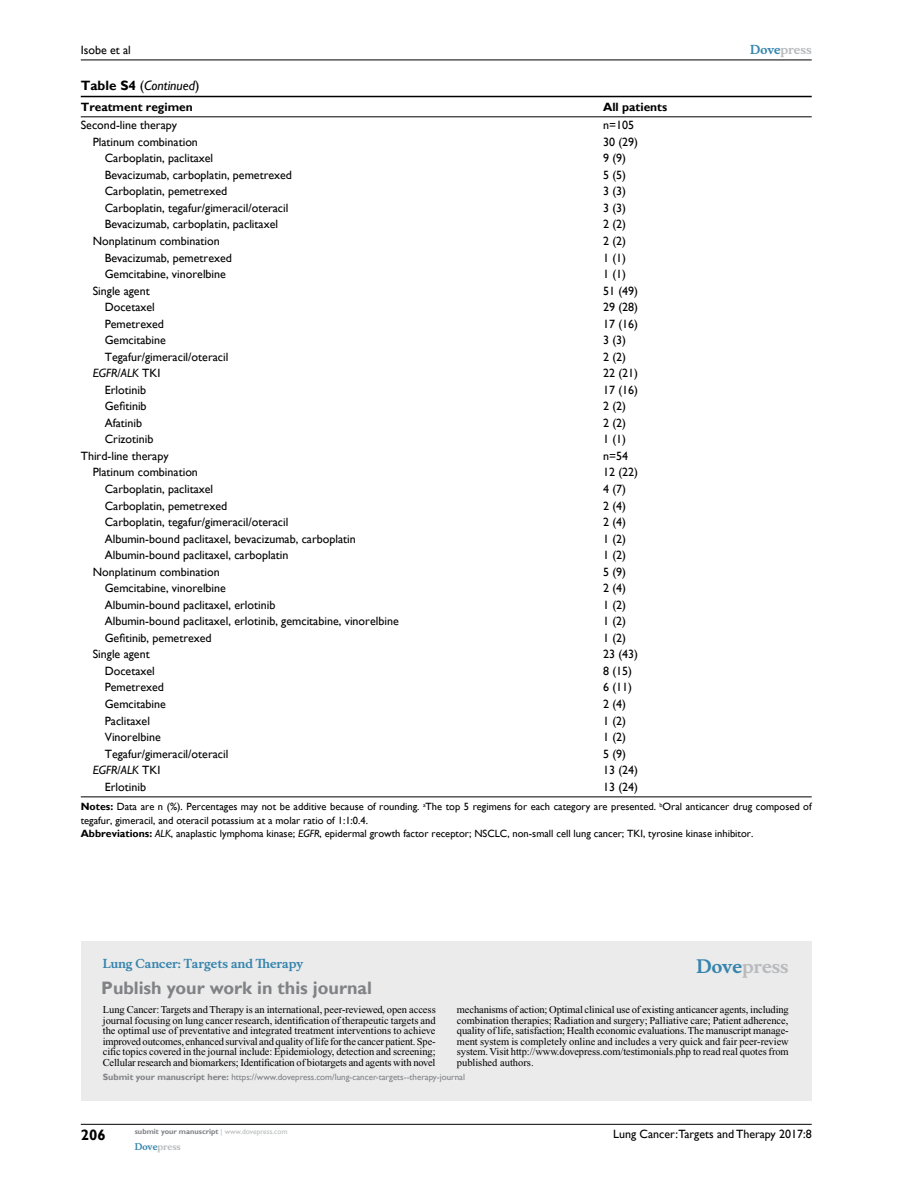
<style>
.page{position:relative;width:918px;height:1188px;background:#fff}
.page>*{position:absolute;margin:0;border:0;box-sizing:border-box;transform-origin:0 0}
.t1{font:700 18px "Gill Sans";color:#808285}
.t2{font:700 18px "Musee";color:#b8babc}
.t3{font:700 15px "Gill Sans";color:#000}
.t4{font:italic 13.5px "Gill Sans";color:#000}
.t5{font:12px "Gill Sans";color:#000}
.t6{font:700 12px "Musee";color:#3785ad}
.t7{font:700 12px "Gill Sans";color:#000}
.t8{font:italic 12px "Gill Sans";color:#000}
.t9{font:700 12px "Musee";color:#b8babc}
.t10{font:10.5px/10.5px "Times New Roman";letter-spacing:-.01em;color:#000;text-align:justify}
.t11{font:10.5px/13.5px "Gill Sans";color:#000}
.t12{font:9px "Gill Sans";color:#808285}
.t13{font:700 9px "Musee";color:#b8babc}
.t14{font:700 7.5px "Gill Sans";color:#808285}
.s1{font-weight:700;font-style:normal}
.s2{font-style:normal}
.s3{color:#3785ad}
.s4{font-weight:700}
.s5{font-style:italic}
.s6{font-weight:400;color:#b8babc}
</style>
<div class="page">
<div style="left:81px;top:941px;width:731px;height:160px;background:#ebebec"></div>
<hr style="left:81px;top:1124px;width:731px;height:1px;background:#000">
<hr style="left:81px;top:60px;width:731px;height:1px;background:#000">
<hr style="left:81px;top:796px;width:522px;height:1px;background:#000">
<hr style="left:603px;top:796px;width:209px;height:1px;background:#000">
<hr style="left:81px;top:96px;width:522px;height:1px;background:#000">
<hr style="left:603px;top:96px;width:209px;height:1px;background:#000">
<hr style="left:81px;top:116px;width:522px;height:1px;background:#000">
<hr style="left:603px;top:116px;width:209px;height:1px;background:#000">
<p class="t5" style="left:81px;top:43px;width:52px">Isobe et al</p>
<p class="t4" style="left:81px;top:78px;width:120px"><span class="s1">Table S4</span> <span class="s2">(</span>Continued<span class="s2">)</span></p>
<p class="t9" style="left:750px;top:43px;width:63px"><span class="s3">Dove</span>press</p>
<p class="t7" style="left:81px;top:100px;width:114px">Treatment regimen</p>
<p class="t7" style="left:603px;top:100px;width:66px">All patients</p>
<p class="t5" style="left:81px;top:118px;width:98px">Second-line therapy</p>
<p class="t5" style="left:603px;top:118px;width:33px">n=105</p>
<p class="t5" style="left:93px;top:135px;width:107px">Platinum combination</p>
<p class="t5" style="left:603px;top:135px;width:37px">30 (29)</p>
<p class="t5" style="left:105px;top:151px;width:110px">Carboplatin, paclitaxel</p>
<p class="t5" style="left:603px;top:151px;width:25px">9 (9)</p>
<p class="t5" style="left:105px;top:168px;width:189px">Bevacizumab, carboplatin, pemetrexed</p>
<p class="t5" style="left:603px;top:168px;width:25px">5 (5)</p>
<p class="t5" style="left:105px;top:184px;width:124px">Carboplatin, pemetrexed</p>
<p class="t5" style="left:603px;top:184px;width:25px">3 (3)</p>
<p class="t5" style="left:105px;top:201px;width:185px">Carboplatin, tegafur/gimeracil/oteracil</p>
<p class="t5" style="left:603px;top:201px;width:25px">3 (3)</p>
<p class="t5" style="left:105px;top:217px;width:175px">Bevacizumab, carboplatin, paclitaxel</p>
<p class="t5" style="left:603px;top:217px;width:25px">2 (2)</p>
<p class="t5" style="left:93px;top:234px;width:129px">Nonplatinum combination</p>
<p class="t5" style="left:603px;top:234px;width:25px">2 (2)</p>
<p class="t5" style="left:105px;top:251px;width:129px">Bevacizumab, pemetrexed</p>
<p class="t5" style="left:603px;top:251px;width:25px">1 (1)</p>
<p class="t5" style="left:105px;top:267px;width:123px">Gemcitabine, vinorelbine</p>
<p class="t5" style="left:603px;top:267px;width:25px">1 (1)</p>
<p class="t5" style="left:93px;top:284px;width:58px">Single agent</p>
<p class="t5" style="left:603px;top:284px;width:37px">51 (49)</p>
<p class="t5" style="left:105px;top:300px;width:52px">Docetaxel</p>
<p class="t5" style="left:603px;top:300px;width:37px">29 (28)</p>
<p class="t5" style="left:105px;top:317px;width:61px">Pemetrexed</p>
<p class="t5" style="left:603px;top:317px;width:37px">17 (16)</p>
<p class="t5" style="left:105px;top:333px;width:63px">Gemcitabine</p>
<p class="t5" style="left:603px;top:333px;width:25px">3 (3)</p>
<p class="t5" style="left:105px;top:350px;width:125px">Tegafur/gimeracil/oteracil</p>
<p class="t5" style="left:603px;top:350px;width:25px">2 (2)</p>
<p class="t8" style="left:93px;top:366px;width:69px">EGFR<span class="s2">/</span>ALK <span class="s2">TKI</span></p>
<p class="t5" style="left:603px;top:366px;width:37px">22 (21)</p>
<p class="t5" style="left:105px;top:383px;width:43px">Erlotinib</p>
<p class="t5" style="left:603px;top:383px;width:37px">17 (16)</p>
<p class="t5" style="left:105px;top:399px;width:43px">Gefitinib</p>
<p class="t5" style="left:603px;top:399px;width:25px">2 (2)</p>
<p class="t5" style="left:105px;top:416px;width:39px">Afatinib</p>
<p class="t5" style="left:603px;top:416px;width:25px">2 (2)</p>
<p class="t5" style="left:105px;top:432px;width:50px">Crizotinib</p>
<p class="t5" style="left:603px;top:432px;width:25px">1 (1)</p>
<p class="t5" style="left:81px;top:449px;width:89px">Third-line therapy</p>
<p class="t5" style="left:603px;top:449px;width:27px">n=54</p>
<p class="t5" style="left:93px;top:465px;width:107px">Platinum combination</p>
<p class="t5" style="left:603px;top:465px;width:37px">12 (22)</p>
<p class="t5" style="left:105px;top:482px;width:110px">Carboplatin, paclitaxel</p>
<p class="t5" style="left:603px;top:482px;width:25px">4 (7)</p>
<p class="t5" style="left:105px;top:499px;width:124px">Carboplatin, pemetrexed</p>
<p class="t5" style="left:603px;top:499px;width:25px">2 (4)</p>
<p class="t5" style="left:105px;top:515px;width:185px">Carboplatin, tegafur/gimeracil/oteracil</p>
<p class="t5" style="left:603px;top:515px;width:25px">2 (4)</p>
<p class="t5" style="left:105px;top:532px;width:253px">Albumin-bound paclitaxel, bevacizumab, carboplatin</p>
<p class="t5" style="left:603px;top:532px;width:25px">1 (2)</p>
<p class="t5" style="left:105px;top:548px;width:185px">Albumin-bound paclitaxel, carboplatin</p>
<p class="t5" style="left:603px;top:548px;width:25px">1 (2)</p>
<p class="t5" style="left:93px;top:565px;width:129px">Nonplatinum combination</p>
<p class="t5" style="left:603px;top:565px;width:25px">5 (9)</p>
<p class="t5" style="left:105px;top:581px;width:123px">Gemcitabine, vinorelbine</p>
<p class="t5" style="left:603px;top:581px;width:25px">2 (4)</p>
<p class="t5" style="left:105px;top:598px;width:172px">Albumin-bound paclitaxel, erlotinib</p>
<p class="t5" style="left:603px;top:598px;width:25px">1 (2)</p>
<p class="t5" style="left:105px;top:614px;width:296px">Albumin-bound paclitaxel, erlotinib, gemcitabine, vinorelbine</p>
<p class="t5" style="left:603px;top:614px;width:25px">1 (2)</p>
<p class="t5" style="left:105px;top:631px;width:108px">Gefitinib, pemetrexed</p>
<p class="t5" style="left:603px;top:631px;width:25px">1 (2)</p>
<p class="t5" style="left:93px;top:647px;width:58px">Single agent</p>
<p class="t5" style="left:603px;top:647px;width:37px">23 (43)</p>
<p class="t5" style="left:105px;top:664px;width:52px">Docetaxel</p>
<p class="t5" style="left:603px;top:664px;width:31px">8 (15)</p>
<p class="t5" style="left:105px;top:680px;width:61px">Pemetrexed</p>
<p class="t5" style="left:603px;top:680px;width:31px">6 (11)</p>
<p class="t5" style="left:105px;top:697px;width:63px">Gemcitabine</p>
<p class="t5" style="left:603px;top:697px;width:25px">2 (4)</p>
<p class="t5" style="left:105px;top:714px;width:47px">Paclitaxel</p>
<p class="t5" style="left:603px;top:714px;width:25px">1 (2)</p>
<p class="t5" style="left:105px;top:730px;width:58px">Vinorelbine</p>
<p class="t5" style="left:603px;top:730px;width:25px">1 (2)</p>
<p class="t5" style="left:105px;top:747px;width:125px">Tegafur/gimeracil/oteracil</p>
<p class="t5" style="left:603px;top:747px;width:25px">5 (9)</p>
<p class="t8" style="left:93px;top:763px;width:69px">EGFR<span class="s2">/</span>ALK <span class="s2">TKI</span></p>
<p class="t5" style="left:603px;top:763px;width:37px">13 (24)</p>
<p class="t5" style="left:105px;top:780px;width:43px">Erlotinib</p>
<p class="t5" style="left:603px;top:780px;width:37px">13 (24)</p>
<p class="t11" style="left:81px;top:800px;width:732px"><span class="s4">Notes:</span> Data are n (%). Percentages may not be additive because of rounding. <sup>a</sup>The top 5 regimens for each category are presented. <sup>b</sup>Oral anticancer drug composed of tegafur, gimeracil, and oteracil potassium at a molar ratio of 1:1:0.4.<br><span class="s4">Abbreviations:</span> <span class="s5">ALK</span>, anaplastic lymphoma kinase; <span class="s5">EGFR</span>, epidermal growth factor receptor; NSCLC, non-small cell lung cancer; TKI, tyrosine kinase inhibitor.</p>
<p class="t6" style="left:103px;top:956px;width:202px">Lung Cancer: Targets and Therapy</p>
<h1 class="t1" style="left:101px;top:977px;width:272px">Publish your work in this journal</h1>
<h1 class="t2" style="left:697px;top:955px;width:94px"><span class="s3">Dove</span>press</h1>
<p class="t10" style="left:103px;top:1004px;width:335px">Lung Cancer: Targets and Therapy is an international, peer-reviewed, open access journal focusing on lung cancer research, identification of therapeutic targets and the optimal use of preventative and integrated treatment interventions to achieve improved outcomes, enhanced survival and quality of life for the cancer patient. Spe&shy;cific topics covered in the journal include: Epidemiology, detection and screening; Cellular research and biomarkers; Identification of biotargets and agents with novel</p>
<p class="t10" style="left:457px;top:1004px;width:333px">mechanisms of action; Optimal clinical use of existing anticancer agents, including combination therapies; Radiation and surgery; Palliative care; Patient adherence, quality of life, satisfaction; Health economic evaluations. The manuscript manage&shy;ment system is completely online and includes a very quick and fair peer-review system. Visit http://www.dovepress.com/testimonials.php to read real quotes from published authors.</p>
<p class="t12" style="left:103px;top:1072px;width:364px"><span class="s4">Submit your manuscript here:</span> https://www.dovepress.com/lung-cancer-targets--therapy-journal</p>
<p class="t3" style="left:81px;top:1126px;width:26px">206</p>
<p class="t14" style="left:135px;top:1127px;width:154px">submit your manuscript <span class="s6">| www.dovepress.com</span></p>
<p class="t13" style="left:135px;top:1141px;width:48px"><span class="s3">Dove</span>press</p>
<p class="t5" style="left:613px;top:1127px;width:200px">Lung Cancer:Targets and Therapy 2017:8</p>
</div>
